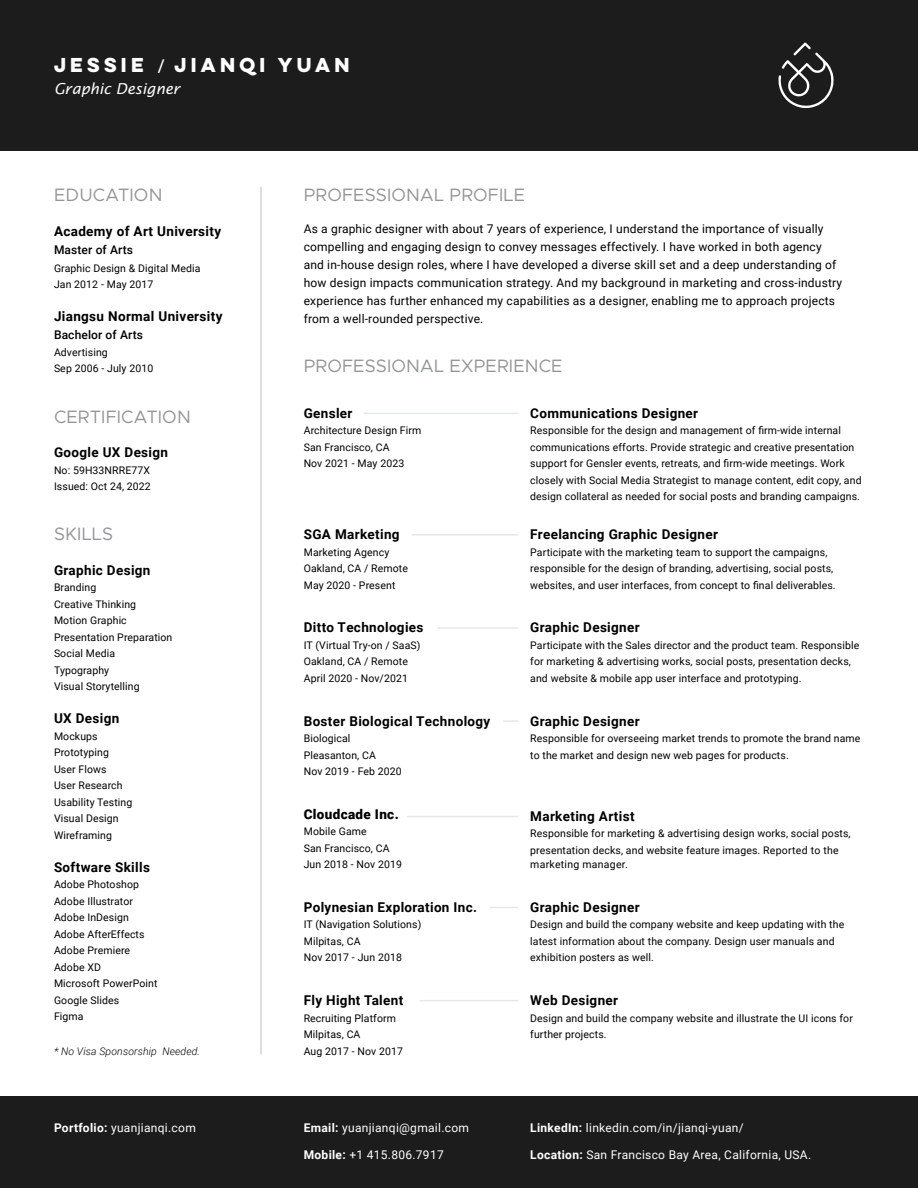
<style>
.page{position:relative;width:918px;height:1188px;background:#fff}
.page>*{position:absolute;margin:0;border:0;box-sizing:border-box;transform-origin:0 0}
.t1{font:18px "Metropolis";letter-spacing:.01em;color:#939598}
.t2{font:700 18px "Lulo Clean One";letter-spacing:.01em;color:#fff}
.t3{font:italic 15px "Lucida Sans Std";color:#fff}
.t4{font:700 13.5px "Roboto";letter-spacing:.025em;color:#000}
.t5{font:900 13.5px "Roboto";letter-spacing:.025em;color:#000}
.t6{font:12px/18px "Roboto";letter-spacing:.015em;color:#000}
.t7{font:12px "Roboto";letter-spacing:.025em;color:#fff}
.t8{font:500 12px "Roboto";letter-spacing:.01em;color:#000}
.t9{font:10.5px/16.5px "Roboto";letter-spacing:.01em;color:#000}
.t10{font:italic 300 10.5px "Roboto";letter-spacing:.01em;color:#000}
.s1{font-family:"Acumin Variable Concept";font-weight:400}
.s2{font-weight:700}
</style>
<div class="page">
<div style="left:0;top:0;width:918px;height:151px;background:#1c1c1c"></div>
<hr style="left:437px;top:627px;width:81px;height:2px;background:#e6e7e8">
<svg style="left:503px;top:720px;width:15px;height:2px"></svg>
<hr style="left:407px;top:816px;width:111px;height:1px;background:#e6e7e8">
<svg style="left:490px;top:907px;width:28px;height:1px"></svg>
<hr style="left:420px;top:1000px;width:98px;height:1px;background:#e6e7e8">
<hr style="left:411px;top:534px;width:107px;height:2px;background:#e6e7e8">
<hr style="left:364px;top:413px;width:154px;height:1px;background:#e6e7e8">
<div style="left:0;top:1096px;width:918px;height:92px;background:#1c1c1c"></div>
<hr style="left:260px;top:187px;width:2px;height:868px;background:#d1d3d4">
<svg style="left:778px;top:42px;width:56px;height:66px"></svg>
<h1 class="t2" style="left:54px;top:51px;width:301px">JESSIE <span class="s1">/</span> JIANQI YUAN</h1>
<h2 class="t3" style="left:54px;top:80px;width:128px">Graphic Designer</h2>
<h1 class="t1" style="left:54px;top:184px;width:110px">EDUCATION</h1>
<p class="t4" style="left:54px;top:221px;width:169px">Academy of Art University</p>
<p class="t8" style="left:54px;top:241px;width:81px">Master of Arts</p>
<p class="t9" style="left:54px;top:259px;width:148px">Graphic Design &amp; Digital Media<br>Jan 2012 - May 2017</p>
<p class="t4" style="left:54px;top:307px;width:170px">Jiangsu Normal University</p>
<p class="t8" style="left:54px;top:326px;width:91px">Bachelor of Arts</p>
<p class="t9" style="left:54px;top:343px;width:101px">Advertising<br>Sep 2006 - July 2010</p>
<h1 class="t1" style="left:54px;top:405px;width:138px">CERTIFICATION</h1>
<p class="t4" style="left:54px;top:443px;width:116px">Google UX Design</p>
<p class="t9" style="left:54px;top:461px;width:98px">No: 59H33NRRE77X<br>Issued: Oct 24, 2022</p>
<h1 class="t1" style="left:54px;top:523px;width:61px">SKILLS</h1>
<p class="t4" style="left:54px;top:560px;width:98px">Graphic Design</p>
<p class="t9" style="left:54px;top:579px;width:120px">Branding<br>Creative Thinking<br>Motion Graphic<br>Presentation Preparation<br>Social Media<br>Typography<br>Visual Storytelling</p>
<p class="t4" style="left:54px;top:709px;width:67px">UX Design</p>
<p class="t9" style="left:54px;top:727px;width:80px">Mockups<br>Prototyping<br>User Flows<br>User Research<br>Usability Testing<br>Visual Design<br>Wireframing</p>
<p class="t4" style="left:54px;top:857px;width:97px">Software Skills</p>
<p class="t9" style="left:54px;top:876px;width:105px">Adobe Photoshop<br>Adobe Illustrator<br>Adobe InDesign<br>Adobe AfterEffects<br>Adobe Premiere<br>Adobe XD<br>Microsoft PowerPoint<br>Google Slides<br>Figma</p>
<p class="t10" style="left:54px;top:1043px;width:148px">* No Visa Sponsorship Needed.</p>
<h1 class="t1" style="left:304px;top:184px;width:223px">PROFESSIONAL PROFILE</h1>
<p class="t6" style="left:304px;top:219px;width:540px">As a graphic designer with about 7 years of experience, I understand the importance of visually compelling and engaging design to convey messages effectively. I have worked in both agency and in-house design roles, where I have developed a diverse skill set and a deep understanding of how design impacts communication strategy. And my background in marketing and cross-industry experience has further enhanced my capabilities as a designer, enabling me to approach projects from a well-rounded perspective.</p>
<h1 class="t1" style="left:304px;top:355px;width:260px">PROFESSIONAL EXPERIENCE</h1>
<p class="t4" style="left:304px;top:404px;width:50px">Gensler</p>
<p class="t9" style="left:304px;top:422px;width:119px">Architecture Design Firm<br>San Francisco, CA<br>Nov 2021 - May 2023</p>
<p class="t4" style="left:304px;top:525px;width:97px">SGA Marketing</p>
<p class="t9" style="left:304px;top:543px;width:106px">Marketing Agency<br>Oakland, CA / Remote<br>May 2020 - Present</p>
<p class="t4" style="left:304px;top:618px;width:121px">Ditto Technologies</p>
<p class="t9" style="left:304px;top:636px;width:118px">IT (Virtual Try-on / SaaS)<br>Oakland, CA / Remote<br>April 2020 - Nov/2021</p>
<p class="t4" style="left:304px;top:711px;width:188px">Boster Biological Technology</p>
<p class="t9" style="left:304px;top:730px;width:100px">Biological<br>Pleasanton, CA<br>Nov 2019 - Feb 2020</p>
<p class="t5" style="left:304px;top:804px;width:97px">Cloudcade Inc.</p>
<p class="t9" style="left:304px;top:823px;width:100px">Mobile Game<br>San Francisco, CA<br>Jun 2018 - Nov 2019</p>
<p class="t4" style="left:304px;top:898px;width:175px">Polynesian Exploration Inc.</p>
<p class="t9" style="left:304px;top:916px;width:119px">IT (Navigation Solutions)<br>Milpitas, CA<br>Nov 2017 - Jun 2018</p>
<p class="t4" style="left:304px;top:991px;width:101px">Fly Hight Talent</p>
<p class="t9" style="left:304px;top:1009px;width:101px">Recruiting Platform<br>Milpitas, CA<br>Aug 2017 - Nov 2017</p>
<p class="t4" style="left:530px;top:404px;width:169px">Communications Designer</p>
<p class="t9" style="left:530px;top:422px;width:333px">Responsible for the design and management of firm-wide internal communications efforts. Provide strategic and creative presentation support for Gensler events, retreats, and firm-wide meetings. Work closely with Social Media Strategist to manage content, edit copy, and design collateral as needed for social posts and branding campaigns.</p>
<p class="t4" style="left:530px;top:525px;width:189px">Freelancing Graphic Designer</p>
<p class="t9" style="left:530px;top:543px;width:307px">Participate with the marketing team to support the campaigns, responsible for the design of branding, advertising, social posts, websites, and user interfaces, from concept to final deliverables.</p>
<p class="t4" style="left:530px;top:618px;width:111px">Graphic Designer</p>
<p class="t9" style="left:530px;top:636px;width:330px">Participate with the Sales director and the product team. Responsible for marketing &amp; advertising works, social posts, presentation decks, and website &amp; mobile app user interface and prototyping.</p>
<p class="t4" style="left:530px;top:711px;width:111px">Graphic Designer</p>
<p class="t9" style="left:530px;top:730px;width:332px">Responsible for overseeing market trends to promote the brand name to the market and design new web pages for products.</p>
<p class="t4" style="left:530px;top:807px;width:106px">Marketing Artist</p>
<p class="t9" style="left:530px;top:825px;width:322px">Responsible for marketing &amp; advertising design works, social posts, presentation decks, and website feature images. Reported to the</p>
<p class="t9" style="left:530px;top:856px;width:99px">marketing manager.</p>
<p class="t4" style="left:530px;top:898px;width:111px">Graphic Designer</p>
<p class="t9" style="left:530px;top:916px;width:315px">Design and build the company website and keep updating with the latest information about the company. Design user manuals and exhibition posters as well.</p>
<p class="t4" style="left:530px;top:991px;width:89px">Web Designer</p>
<p class="t9" style="left:530px;top:1009px;width:324px">Design and build the company website and illustrate the UI icons for further projects.</p>
<p class="t7" style="left:54px;top:1119px;width:143px"><span class="s2">Portfolio:</span> yuanjianqi.com</p>
<p class="t7" style="left:304px;top:1119px;width:167px"><span class="s2">Email:</span> yuanjianqi@gmail.com</p>
<p class="t7" style="left:304px;top:1147px;width:142px"><span class="s2">Mobile:</span> +1 415.806.7917</p>
<p class="t7" style="left:530px;top:1119px;width:215px"><span class="s2">LinkedIn:</span> linkedin.com/in/jianqi-yuan/</p>
<p class="t7" style="left:530px;top:1147px;width:282px"><span class="s2">Location:</span> San Francisco Bay Area, California, USA.</p>
</div>
